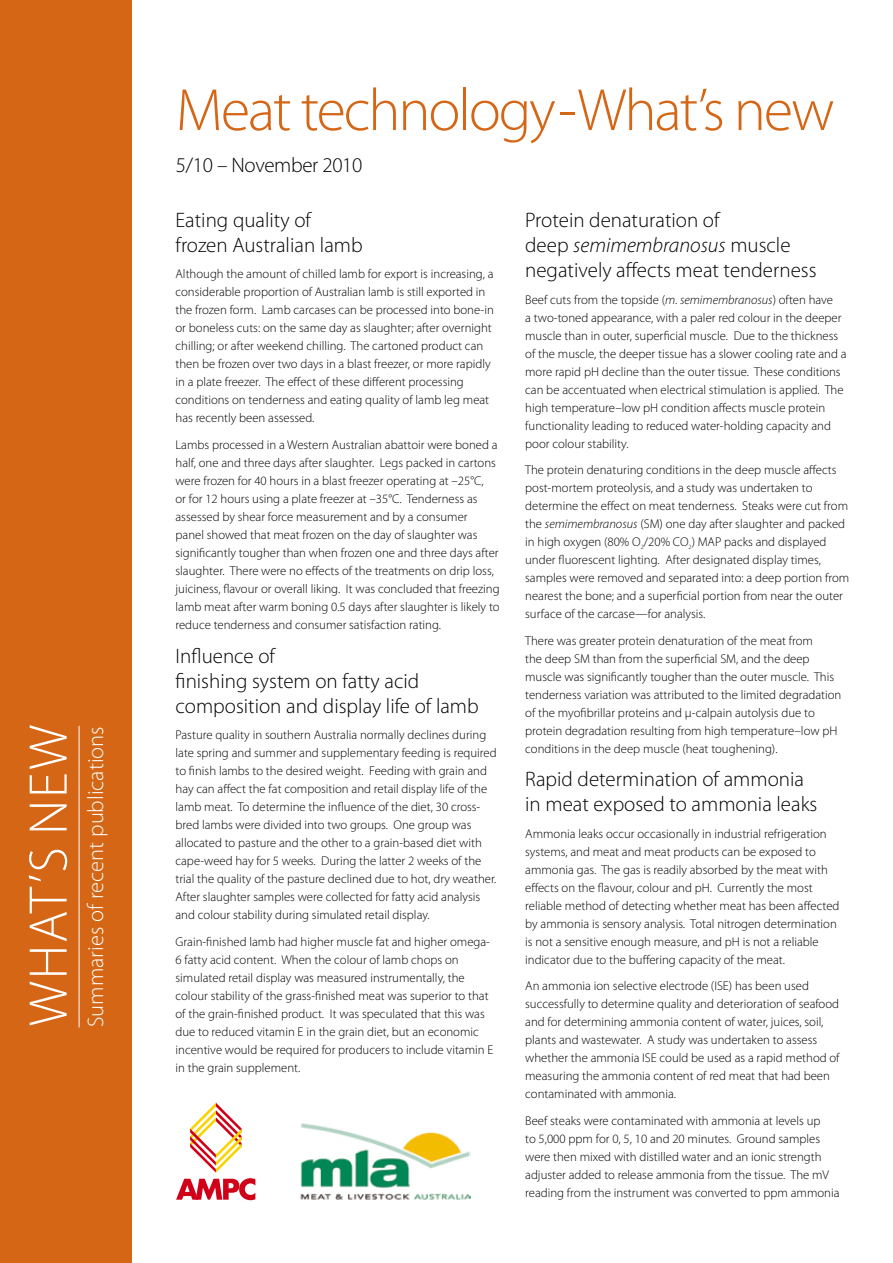
<style>
.page{position:relative;width:893px;height:1263px;background:#fff}
.page>*{position:absolute;margin:0;border:0;box-sizing:border-box;transform-origin:0 0}
.t1{font:300 60px "Myriad Pro";letter-spacing:-.035em;color:#d46615}
.t2{font:300 54.9px "Myriad Pro";letter-spacing:.035em;color:#fff}
.t3{font:300 22.5px "Myriad Pro";color:#fff}
.t4{font:300 21px/25.2px "Myriad Pro";color:#000}
.t5{font:300 12.75px/18px "Myriad Pro";color:#000}
.s1{font-style:italic}
</style>
<div class="page">
<img style="left:300px;top:1123px;width:171px;height:77px">
<svg style="left:176px;top:1103px;width:79px;height:97px"></svg>
<div style="left:0;top:0;width:132px;height:1263px;background:#d46615"></div>
<hr style="left:79px;top:726px;width:1px;height:301px;background:#fff">
<h2 class="t2" style="left:15px;top:1026px;width:303px;rotate:-90deg">WHAT’s NEW</h2>
<h3 class="t3" style="left:82px;top:1027px;width:302px;rotate:-90deg">Summaries of recent publications</h3>
<h1 class="t1" style="left:176px;top:74px;width:660px">Meat technology -What’s new</h1>
<h3 class="t4" style="left:176px;top:153px;width:188px">5/10 – November 2010</h3>
<h3 class="t4" style="left:176px;top:207px;width:189px">Eating quality of frozen Australian lamb</h3>
<p class="t5" style="left:176px;top:265px;width:320px">Although the amount of chilled lamb for export is increasing, a considerable proportion of Australian lamb is still exported in the frozen form. Lamb carcases can be processed into bone-in or boneless cuts: on the same day as slaughter; after overnight chilling; or after weekend chilling. The cartoned product can then be frozen over two days in a blast freezer, or more rapidly in a plate freezer. The effect of these different processing conditions on tenderness and eating quality of lamb leg meat has recently been assessed.</p>
<p class="t5" style="left:176px;top:435px;width:326px">Lambs processed in a Western Australian abattoir were boned a half, one and three days after slaughter. Legs packed in cartons were frozen for 40 hours in a blast freezer operating at –25°C,<br>or for 12 hours using a plate freezer at –35°C. Tenderness as assessed by shear force measurement and by a consumer<br>panel showed that meat frozen on the day of slaughter was significantly tougher than when frozen one and three days after slaughter. There were no effects of the treatments on drip loss, juiciness, flavour or overall liking. It was concluded that freezing lamb meat after warm boning 0.5 days after slaughter is likely to reduce tenderness and consumer satisfaction rating.</p>
<h3 class="t4" style="left:176px;top:643px;width:305px">Influence of<br>finishing system on fatty acid composition and display life of lamb</h3>
<p class="t5" style="left:176px;top:726px;width:323px">Pasture quality in southern Australia normally declines during late spring and summer and supplementary feeding is required to finish lambs to the desired weight. Feeding with grain and hay can affect the fat composition and retail display life of the lamb meat. To determine the influence of the diet, 30 cross&shy;bred lambs were divided into two groups. One group was allocated to pasture and the other to a grain-based diet with cape-weed hay for 5 weeks. During the latter 2 weeks of the trial the quality of the pasture declined due to hot, dry weather.<br>After slaughter samples were collected for fatty acid analysis and colour stability during simulated retail display.</p>
<p class="t5" style="left:176px;top:932px;width:319px">Grain-finished lamb had higher muscle fat and higher omega-6 fatty acid content. When the colour of lamb chops on simulated retail display was measured instrumentally, the colour stability of the grass-finished meat was superior to that of the grain-finished product. It was speculated that this was due to reduced vitamin E in the grain diet, but an economic incentive would be required for producers to include vitamin E in the grain supplement.</p>
<h3 class="t4" style="left:525px;top:207px;width:293px">Protein denaturation of<br>deep <span class="s1">semimembranosus</span> muscle negatively affects meat tenderness</h3>
<p class="t5" style="left:525px;top:290px;width:323px">Beef cuts from the topside (<span class="s1">m. semimembranosus</span>) often have<br>a two-toned appearance, with a paler red colour in the deeper muscle than in outer, superficial muscle. Due to the thickness of the muscle, the deeper tissue has a slower cooling rate and a more rapid pH decline than the outer tissue. These conditions can be accentuated when electrical stimulation is applied. The high temperature–low pH condition affects muscle protein functionality leading to reduced water-holding capacity and poor colour stability.</p>
<p class="t5" style="left:525px;top:461px;width:326px">The protein denaturing conditions in the deep muscle affects post-mortem proteolysis, and a study was undertaken to determine the effect on meat tenderness. Steaks were cut from the <span class="s1">semimembranosus</span> (SM) one day after slaughter and packed in high oxygen (80% O<sub>2</sub>/20% CO<sub>2</sub>) MAP packs and displayed under fluorescent lighting. After designated display times, samples were removed and separated into: a deep portion from nearest the bone; and a superficial portion from near the outer surface of the carcase—for analysis.</p>
<p class="t5" style="left:525px;top:631px;width:318px">There was greater protein denaturation of the meat from<br>the deep SM than from the superficial SM, and the deep muscle was significantly tougher than the outer muscle. This tenderness variation was attributed to the limited degradation of the myofibrillar proteins and µ-calpain autolysis due to protein degradation resulting from high temperature–low pH conditions in the deep muscle (heat toughening).</p>
<h3 class="t4" style="left:525px;top:766px;width:294px">Rapid determination of ammonia in meat exposed to ammonia leaks</h3>
<p class="t5" style="left:525px;top:824px;width:316px">Ammonia leaks occur occasionally in industrial refrigeration systems, and meat and meat products can be exposed to ammonia gas. The gas is readily absorbed by the meat with effects on the flavour, colour and pH. Currently the most reliable method of detecting whether meat has been affected by ammonia is sensory analysis. Total nitrogen determination is not a sensitive enough measure, and pH is not a reliable indicator due to the buffering capacity of the meat.</p>
<p class="t5" style="left:525px;top:977px;width:316px">An ammonia ion selective electrode (ISE) has been used successfully to determine quality and deterioration of seafood and for determining ammonia content of water, juices, soil, plants and wastewater. A study was undertaken to assess whether the ammonia ISE could be used as a rapid method of measuring the ammonia content of red meat that had been contaminated with ammonia.</p>
<p class="t5" style="left:525px;top:1111px;width:316px">Beef steaks were contaminated with ammonia at levels up<br>to 5,000 ppm for 0, 5, 10 and 20 minutes. Ground samples were then mixed with distilled water and an ionic strength adjuster added to release ammonia from the tissue. The mV reading from the instrument was converted to ppm ammonia</p>
</div>
